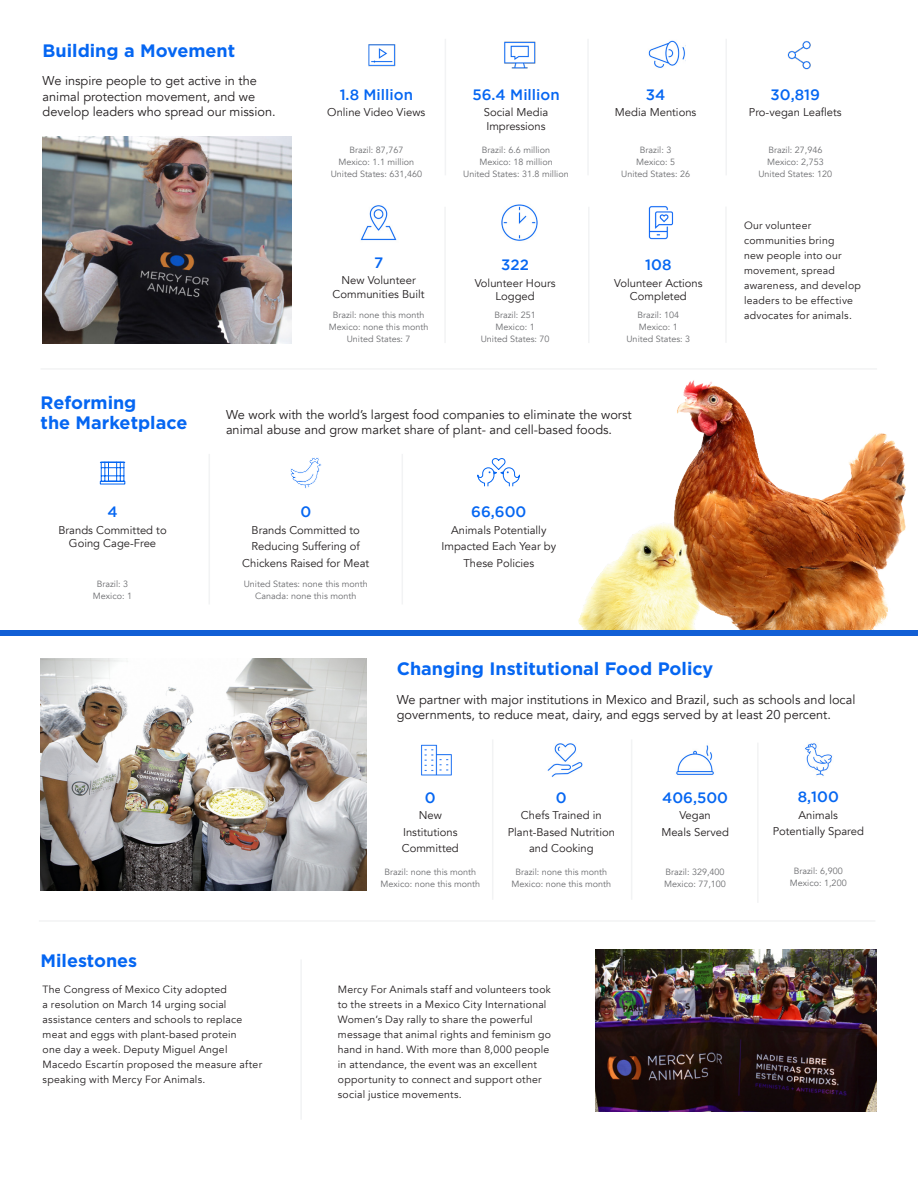
<style>
.page{position:relative;width:918px;height:1188px;background:#fff}
.page>*{position:absolute;margin:0;border:0;box-sizing:border-box;transform-origin:0 0}
.t1{font:700 18px/19.5px "Gotham";color:#0566f2}
.t2{font:500 15px "Gotham";color:#0566f2}
.t3{font:12.75px/15.3px "Avenir";color:#231f20}
.t4{font:11.25px/16.5px "Avenir";color:#231f20;text-align:center}
.t5{font:10.5px/15px "Avenir";letter-spacing:.02em;color:#231f20}
.t6{font:9px/12px "Avenir";color:#6c6d70;text-align:center}
</style>
<div class="page">
<img style="left:595px;top:950px;width:282px;height:161px">
<img style="left:674px;top:380px;width:244px;height:251px">
<img style="left:577px;top:519px;width:132px;height:112px">
<hr style="left:725px;top:39px;width:2px;height:136px;background:#f2f3f4">
<hr style="left:587px;top:39px;width:2px;height:136px;background:#f2f3f4">
<hr style="left:445px;top:39px;width:1px;height:136px;background:#f2f3f4">
<img style="left:648px;top:40px;width:37px;height:28px">
<img style="left:368px;top:44px;width:28px;height:23px">
<img style="left:504px;top:41px;width:32px;height:28px">
<img style="left:787px;top:41px;width:24px;height:29px">
<img style="left:648px;top:206px;width:26px;height:34px">
<hr style="left:444px;top:207px;width:2px;height:136px;background:#f2f3f4">
<hr style="left:588px;top:207px;width:2px;height:136px;background:#f2f3f4">
<img style="left:360px;top:205px;width:37px;height:36px">
<img style="left:501px;top:204px;width:37px;height:37px">
<img style="left:43px;top:136px;width:248px;height:207px">
<hr style="left:725px;top:207px;width:2px;height:136px;background:#f2f3f4">
<div style="left:0;top:631px;width:918px;height:5px;background:#125fd5"></div>
<svg style="left:477px;top:458px;width:43px;height:29px"></svg>
<svg style="left:290px;top:457px;width:31px;height:32px"></svg>
<hr style="left:209px;top:454px;width:1px;height:150px;background:#f2f3f4">
<hr style="left:402px;top:454px;width:1px;height:150px;background:#f2f3f4">
<svg style="left:99px;top:461px;width:27px;height:24px"></svg>
<hr style="left:41px;top:368px;width:836px;height:2px;background:#f2f3f4">
<hr style="left:492px;top:739px;width:1px;height:161px;background:#f2f3f4">
<hr style="left:631px;top:739px;width:1px;height:161px;background:#f2f3f4">
<img style="left:676px;top:745px;width:38px;height:30px">
<img style="left:547px;top:743px;width:36px;height:34px">
<img style="left:421px;top:744px;width:30px;height:32px">
<img style="left:40px;top:658px;width:326px;height:233px">
<img style="left:805px;top:743px;width:27px;height:33px">
<hr style="left:757px;top:743px;width:2px;height:160px;background:#f2f3f4">
<hr style="left:39px;top:920px;width:836px;height:2px;background:#f2f3f4">
<hr style="left:300px;top:959px;width:2px;height:161px;background:#f2f3f4">
<p class="t1" style="left:43px;top:41px;width:194px">Building a Movement</p>
<p class="t3" style="left:43px;top:74px;width:235px">We inspire people to get active in the animal protection movement, and we develop leaders who spread our mission.</p>
<p class="t2" style="left:340px;top:86px;width:75px">1.8 Million</p>
<p class="t4" style="left:327px;top:104px;width:100px">Online Video Views</p>
<p class="t6" style="left:349px;top:144px;width:56px">Brazil: 87,767</p>
<p class="t6" style="left:338px;top:156px;width:77px">Mexico: 1.1 million</p>
<p class="t6" style="left:331px;top:168px;width:93px">United States: 631,460</p>
<p class="t2" style="left:374px;top:254px;width:11px">7</p>
<p class="t4" style="left:333px;top:274px;width:94px;line-height:13.5px">New Volunteer<br>Communities Built</p>
<p class="t6" style="left:333px;top:309px;width:93px">Brazil: none this month</p>
<p class="t6" style="left:329px;top:321px;width:101px">Mexico: none this month</p>
<p class="t6" style="left:347px;top:333px;width:65px">United States: 7</p>
<p class="t2" style="left:472px;top:86px;width:89px">56.4 Million</p>
<p class="t4" style="left:484px;top:104px;width:66px">Social Media</p>
<p class="t4" style="left:486px;top:118px;width:61px">Impressions</p>
<p class="t6" style="left:482px;top:144px;width:70px">Brazil: 6.6 million</p>
<p class="t6" style="left:479px;top:156px;width:75px">Mexico: 18 million</p>
<p class="t6" style="left:463px;top:168px;width:107px">United States: 31.8 million</p>
<p class="t2" style="left:501px;top:256px;width:29px">322</p>
<p class="t4" style="left:475px;top:275px;width:82px">Volunteer Hours</p>
<p class="t4" style="left:496px;top:288px;width:41px">Logged</p>
<p class="t6" style="left:494px;top:309px;width:43px">Brazil: 251</p>
<p class="t6" style="left:496px;top:321px;width:41px">Mexico: 1</p>
<p class="t6" style="left:481px;top:333px;width:70px">United States: 70</p>
<p class="t2" style="left:646px;top:86px;width:21px">34</p>
<p class="t4" style="left:615px;top:104px;width:83px">Media Mentions</p>
<p class="t6" style="left:640px;top:144px;width:33px">Brazil: 3</p>
<p class="t6" style="left:636px;top:156px;width:41px">Mexico: 5</p>
<p class="t6" style="left:621px;top:168px;width:70px">United States: 26</p>
<p class="t2" style="left:645px;top:256px;width:28px">108</p>
<p class="t4" style="left:614px;top:275px;width:90px">Volunteer Actions</p>
<p class="t4" style="left:630px;top:288px;width:58px">Completed</p>
<p class="t6" style="left:638px;top:309px;width:43px">Brazil: 104</p>
<p class="t6" style="left:639px;top:321px;width:41px">Mexico: 1</p>
<p class="t6" style="left:626px;top:333px;width:65px">United States: 3</p>
<p class="t1" style="left:41px;top:393px;width:148px">Reforming<br>the Marketplace</p>
<p class="t2" style="left:107px;top:503px;width:12px">4</p>
<p class="t4" style="left:58px;top:522px;width:110px">Brands Committed to</p>
<p class="t4" style="left:69px;top:535px;width:89px">Going Cage-Free</p>
<p class="t6" style="left:97px;top:579px;width:33px">Brazil: 3</p>
<p class="t6" style="left:93px;top:591px;width:41px">Mexico: 1</p>
<p class="t3" style="left:226px;top:407px;width:407px">We work with the world’s largest food companies to eliminate the worst animal abuse and grow market share of plant- and cell-based foods.</p>
<p class="t2" style="left:300px;top:503px;width:12px">0</p>
<p class="t4" style="left:242px;top:522px;width:129px">Brands Committed to<br>Reducing Suffering of<br>Chickens Raised for Meat</p>
<p class="t6" style="left:244px;top:579px;width:126px">United States: none this month<br>Canada: none this month</p>
<p class="t2" style="left:471px;top:503px;width:57px">66,600</p>
<p class="t4" style="left:442px;top:522px;width:116px">Animals Potentially<br>Impacted Each Year by<br>These Policies</p>
<p class="t2" style="left:771px;top:86px;width:51px">30,819</p>
<p class="t4" style="left:749px;top:104px;width:94px">Pro-vegan Leaflets</p>
<p class="t6" style="left:768px;top:144px;width:56px">Brazil: 27,946</p>
<p class="t6" style="left:767px;top:156px;width:58px">Mexico: 2,753</p>
<p class="t6" style="left:758px;top:168px;width:75px">United States: 120</p>
<p class="t5" style="left:744px;top:218px;width:118px">Our volunteer communities bring<br>new people into our movement, spread awareness, and develop leaders to be effective advocates for animals.</p>
<p class="t1" style="left:397px;top:659px;width:318px">Changing Institutional Food Policy</p>
<p class="t3" style="left:397px;top:692px;width:460px">We partner with major institutions in Mexico and Brazil, such as schools and local governments, to reduce meat, dairy, and eggs served by at least 20 percent.</p>
<p class="t2" style="left:425px;top:789px;width:12px">0</p>
<p class="t4" style="left:419px;top:807px;width:25px">New</p>
<p class="t4" style="left:402px;top:824px;width:59px;text-align:left">Institutions<br>Committed</p>
<p class="t6" style="left:384px;top:866px;width:93px">Brazil: none this month</p>
<p class="t6" style="left:381px;top:878px;width:101px">Mexico: none this month</p>
<p class="t2" style="left:556px;top:789px;width:12px">0</p>
<p class="t4" style="left:508px;top:807px;width:109px">Chefs Trained in<br>Plant-Based Nutrition and Cooking</p>
<p class="t6" style="left:515px;top:866px;width:93px">Brazil: none this month</p>
<p class="t6" style="left:512px;top:878px;width:101px">Mexico: none this month</p>
<p class="t1" style="left:41px;top:950px;width:98px">Milestones</p>
<p class="t5" style="left:43px;top:982px;width:221px">The Congress of Mexico City adopted<br>a resolution on March 14 urging social assistance centers and schools to replace meat and eggs with plant-based protein<br>one day a week. Deputy Miguel Angel Macedo Escartín proposed the measure after speaking with Mercy For Animals.</p>
<p class="t5" style="left:338px;top:982px;width:215px">Mercy For Animals staff and volunteers took to the streets in a Mexico City International Women’s Day rally to share the powerful message that animal rights and feminism go hand in hand. With more than 8,000 people in attendance, the event was an excellent opportunity to connect and support other social justice movements.</p>
<p class="t2" style="left:662px;top:789px;width:67px">406,500</p>
<p class="t4" style="left:661px;top:807px;width:69px">Vegan<br>Meals Served</p>
<p class="t6" style="left:666px;top:866px;width:61px">Brazil: 329,400</p>
<p class="t6" style="left:664px;top:878px;width:63px">Mexico: 77,100</p>
<p class="t2" style="left:798px;top:788px;width:43px">8,100</p>
<p class="t4" style="left:773px;top:807px;width:93px">Animals<br>Potentially Spared</p>
<p class="t6" style="left:794px;top:865px;width:51px">Brazil: 6,900</p>
<p class="t6" style="left:790px;top:877px;width:58px">Mexico: 1,200</p>
</div>
